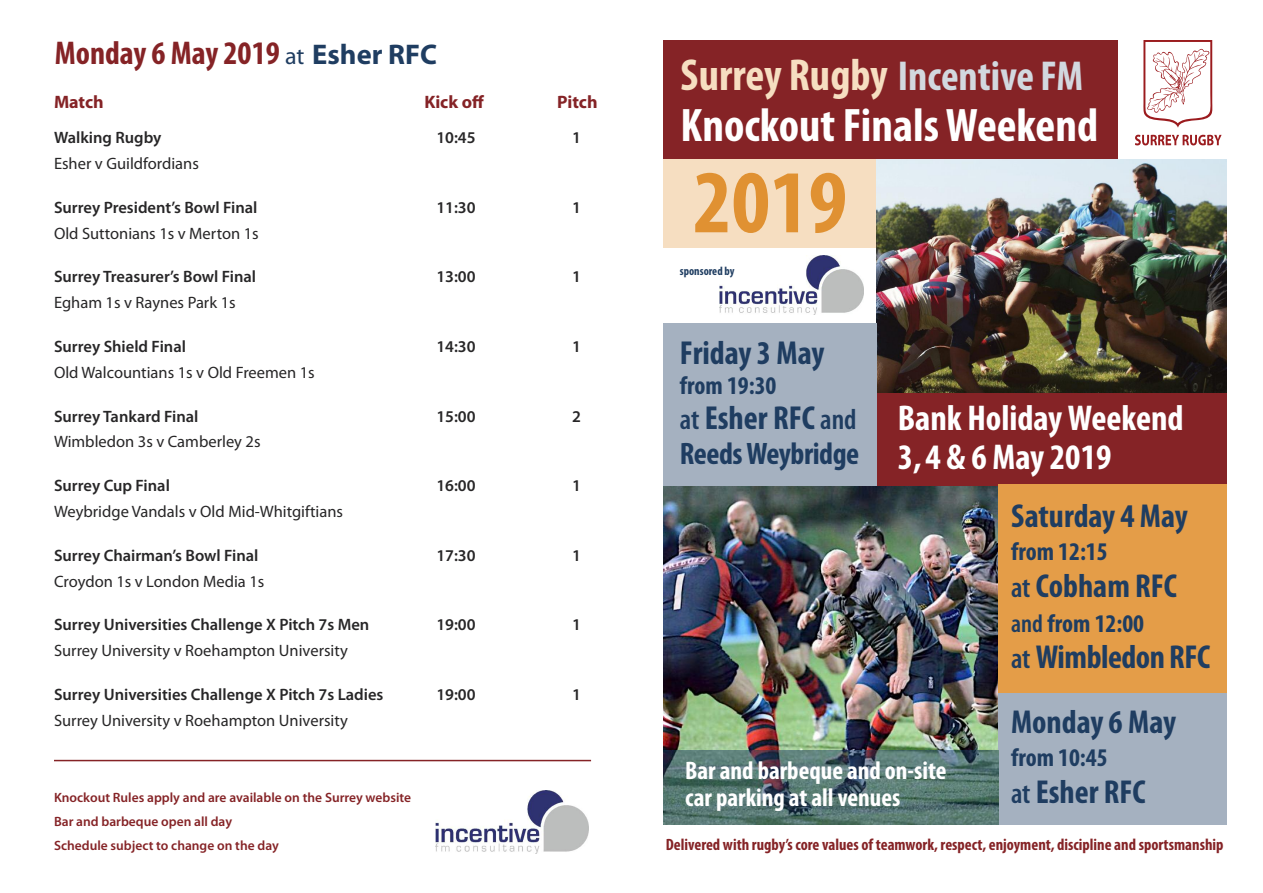
<style>
.page{position:relative;width:1263px;height:893px;background:#fff}
.page>*{position:absolute;margin:0;border:0;box-sizing:border-box;transform-origin:0 0}
.t1{font:700 condensed 90.45px "Myriad Pro";color:#e09132}
.t2{font:700 condensed 47.25px "Myriad Pro";color:#fff}
.t3{font:700 condensed 45px "Myriad Pro";color:#f6dec1}
.t4{font:700 condensed 36px/39px "Myriad Pro";color:#fff}
.t5{font:700 condensed 33.3px/64.7px "Myriad Pro";color:#1f3d61}
.t6{font:700 condensed 33px "Myriad Pro";color:#852326}
.t7{font:700 condensed 31.2px "Myriad Pro";letter-spacing:-.015em;color:#1f3d61}
.t8{font:700 condensed 25.5px/27px "Myriad Pro";color:#fff}
.t9{font:700 condensed 25.5px "Myriad Pro";color:#1f3d61}
.t10{font:700 18px "Myriad Pro";color:#852326}
.t11{font:600 16.5px "Myriad Pro";color:#272627}
.t12{font:16.5px "Myriad Pro";color:#272627}
.t13{font:700 condensed 16.5px "Myriad Pro";color:#852326}
.t14{font:600 13.5px/24px "Myriad Pro";color:#852326}
.t15{font:700 condensed 12px "Myriad Pro";color:#1f3d61}
.s1{font-weight:400;font-stretch:normal;font-size:24px;color:#1f3d61}
.s2{font-stretch:normal;font-size:28.5px;color:#1f3d61}
.s3{font-size:42px;color:#d2d8df}
.s4{font-weight:600;font-size:28.95px}
.s5{font-weight:600;font-size:28.8px}
.s6{font-weight:600;font-size:25.35px}
</style>
<div class="page">
<div style="left:663px;top:40px;width:454px;height:121px;background:#852326"></div>
<img style="left:663px;top:485px;width:335px;height:266px">
<img style="left:876px;top:159px;width:350px;height:234px">
<svg style="left:1135px;top:135px;width:86px;height:10px"></svg>
<svg style="left:1143px;top:40px;width:70px;height:88px"></svg>
<div style="left:876px;top:393px;width:350px;height:92px;background:#852326"></div>
<div style="left:998px;top:690px;width:228px;height:134px;background:#a5b1c0"></div>
<div style="left:998px;top:485px;width:228px;height:208px;background:#e49d48"></div>
<div style="left:663px;top:159px;width:213px;height:88px;background:#f6dec1"></div>
<div style="left:663px;top:324px;width:213px;height:161px;background:#a5b1c0"></div>
<img style="left:719px;top:256px;width:144px;height:58px">
<img style="left:435px;top:791px;width:154px;height:62px">
<hr style="left:54px;top:760px;width:537px;height:1px;background:#852326">
<hr style="left:663px;top:824px;width:335px;height:1px;background:#8f9eb0">
<img style="left:663px;top:751px;width:335px;height:73px">
<h3 class="t6" style="left:55px;top:42px;width:384px">Monday 6 May 2019 <span class="s1">at</span> <span class="s2">Esher RFC</span></h3>
<p class="t10" style="left:54px;top:95px;width:51px">Match</p>
<p class="t10" style="left:424px;top:95px;width:61px">Kick off</p>
<p class="t10" style="left:557px;top:95px;width:42px">Pitch</p>
<p class="t11" style="left:54px;top:131px;width:109px">Walking Rugby</p>
<p class="t11" style="left:436px;top:131px;width:41px">10:45</p>
<p class="t11" style="left:572px;top:131px;width:10px">1</p>
<p class="t12" style="left:54px;top:157px;width:146px">Esher v Guildfordians</p>
<p class="t11" style="left:54px;top:201px;width:205px">Surrey President’s Bowl Final</p>
<p class="t11" style="left:436px;top:201px;width:41px">11:30</p>
<p class="t11" style="left:572px;top:201px;width:10px">1</p>
<p class="t12" style="left:54px;top:227px;width:206px">Old Suttonians 1s v Merton 1s</p>
<p class="t11" style="left:54px;top:271px;width:204px">Surrey Treasurer’s Bowl Final</p>
<p class="t11" style="left:436px;top:271px;width:41px">13:00</p>
<p class="t11" style="left:572px;top:271px;width:10px">1</p>
<p class="t12" style="left:54px;top:296px;width:183px">Egham 1s v Raynes Park 1s</p>
<p class="t11" style="left:54px;top:340px;width:133px">Surrey Shield Final</p>
<p class="t11" style="left:436px;top:340px;width:41px">14:30</p>
<p class="t11" style="left:572px;top:340px;width:10px">1</p>
<p class="t12" style="left:54px;top:366px;width:262px">Old Walcountians 1s v Old Freemen 1s</p>
<p class="t11" style="left:54px;top:410px;width:146px">Surrey Tankard Final</p>
<p class="t11" style="left:436px;top:410px;width:41px">15:00</p>
<p class="t11" style="left:572px;top:410px;width:10px">2</p>
<p class="t12" style="left:54px;top:436px;width:208px">Wimbledon 3s v Camberley 2s</p>
<p class="t11" style="left:54px;top:479px;width:117px">Surrey Cup Final</p>
<p class="t11" style="left:436px;top:479px;width:41px">16:00</p>
<p class="t11" style="left:572px;top:479px;width:10px">1</p>
<p class="t12" style="left:54px;top:505px;width:291px">Weybridge Vandals v Old Mid-Whitgiftians</p>
<p class="t11" style="left:54px;top:549px;width:206px">Surrey Chairman’s Bowl Final</p>
<p class="t11" style="left:436px;top:549px;width:41px">17:30</p>
<p class="t11" style="left:572px;top:549px;width:10px">1</p>
<p class="t12" style="left:54px;top:575px;width:212px">Croydon 1s v London Media 1s</p>
<p class="t11" style="left:54px;top:619px;width:317px">Surrey Universities Challenge X Pitch 7s Men</p>
<p class="t11" style="left:436px;top:619px;width:41px">19:00</p>
<p class="t11" style="left:572px;top:619px;width:10px">1</p>
<p class="t12" style="left:54px;top:644px;width:295px">Surrey University v Roehampton University</p>
<p class="t11" style="left:54px;top:688px;width:331px">Surrey Universities Challenge X Pitch 7s Ladies</p>
<p class="t11" style="left:436px;top:688px;width:41px">19:00</p>
<p class="t11" style="left:572px;top:688px;width:10px">1</p>
<p class="t12" style="left:54px;top:714px;width:295px">Surrey University v Roehampton University</p>
<p class="t14" style="left:54px;top:786px;width:359px">Knockout Rules apply and are available on the Surrey website<br>Bar and barbeque open all day<br>Schedule subject to change on the day</p>
<h3 class="t3" style="left:681px;top:59px;width:404px">Surrey Rugby <span class="s3">Incentive FM</span></h3>
<h2 class="t2" style="left:681px;top:109px;width:419px">Knockout FinalsWeekend</h2>
<h1 class="t1" style="left:693px;top:170px;width:156px">2019</h1>
<p class="t15" style="left:680px;top:267px;width:56px">sponsored by</p>
<h3 class="t5" style="left:680px;top:323px;width:146px">Friday 3 May</h3>
<h3 class="t9" style="left:680px;top:377px;width:98px">from 19:30</h3>
<h3 class="t5" style="left:680px;top:389px;width:178px"><span class="s4">at</span> Esher RFC <span class="s4">and</span></h3>
<h3 class="t7" style="left:680px;top:442px;width:181px">ReedsWeybridge</h3>
<h3 class="t4" style="left:898px;top:402px;width:287px">Bank HolidayWeekend<br>3,4 &amp; 6 May 2019</h3>
<h3 class="t8" style="left:685px;top:760px;width:263px">Bar and barbeque and on-site car parking at all venues</h3>
<h3 class="t5" style="left:1011px;top:486px;width:178px">Saturday 4 May</h3>
<h3 class="t9" style="left:1011px;top:543px;width:98px">from 12:15</h3>
<h3 class="t5" style="left:1011px;top:556px;width:167px"><span class="s5">at</span> Cobham RFC</h3>
<h3 class="t9" style="left:1011px;top:614px;width:135px"><span class="s6">and</span> from 12:00</h3>
<h3 class="t5" style="left:1011px;top:628px;width:201px"><span class="s5">at</span> Wimbledon RFC<br>Monday 6 May</h3>
<h3 class="t9" style="left:1011px;top:749px;width:98px">from 10:45</h3>
<h3 class="t5" style="left:1011px;top:762px;width:136px"><span class="s5">at</span> Esher RFC</h3>
<p class="t13" style="left:666px;top:839px;width:559px">Delivered with rugby’s core values of teamwork, respect, enjoyment, discipline and sportsmanship</p>
</div>
